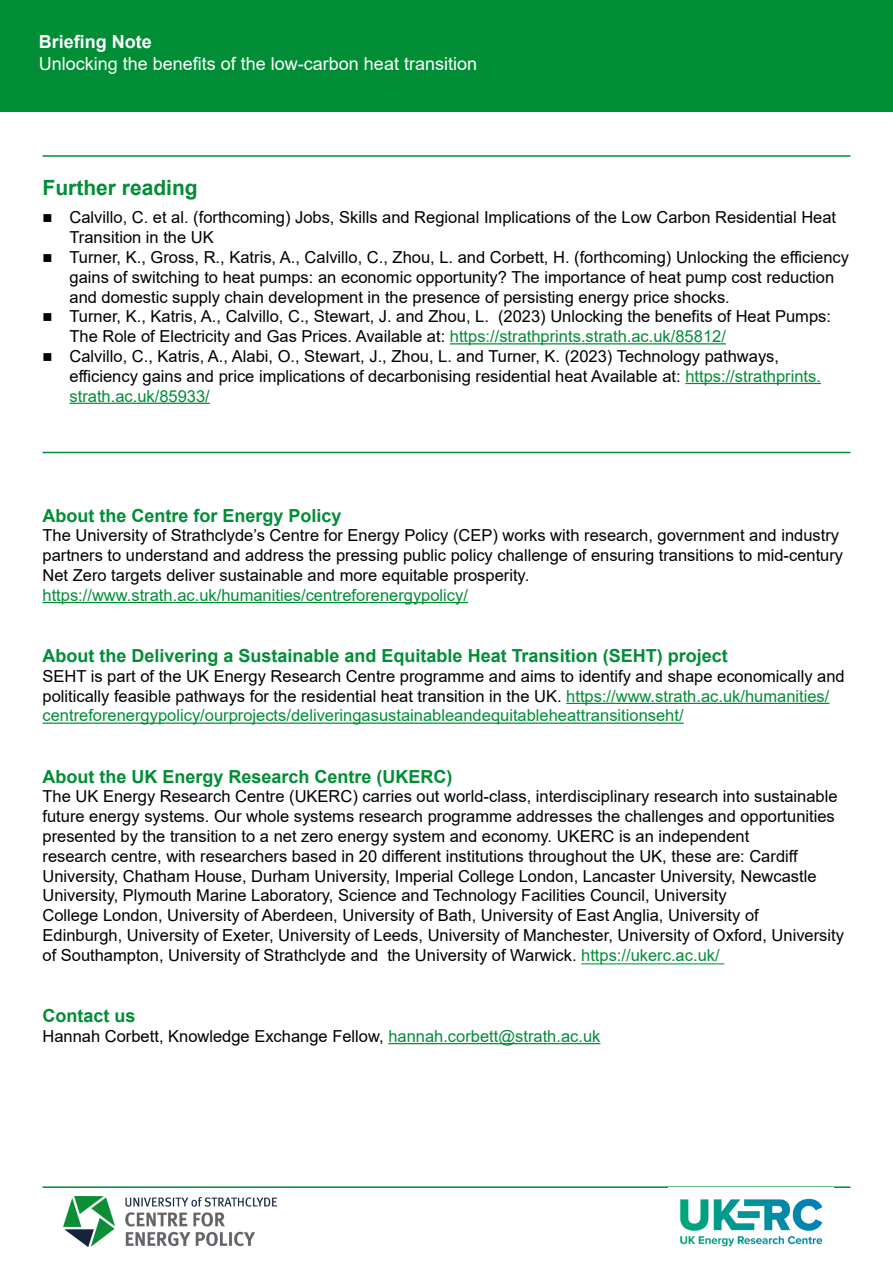
<style>
.page{position:relative;width:893px;height:1263px;background:#fff}
.page>*{position:absolute;margin:0;border:0;box-sizing:border-box;transform-origin:0 0}
.t1{font:700 21px "Arial";color:#008d36}
.t2{font:700 18px "Arial";color:#008d36}
.t3{font:18px "Arial";color:#fff}
.t4{font:700 18px "Arial";color:#fff}
.t5{font:16.5px/19.8px "Arial";color:#000}
.t6{font:16.5px "Arial";color:#008d36}
.s1{font-style:italic}
.s2{color:#008d36}
</style>
<div class="page">
<div style="left:0;top:0;width:893px;height:112px;background:#008d36"></div>
<hr style="left:43px;top:1186px;width:807px;height:2px;background:#008d36">
<img style="left:63px;top:1197px;width:214px;height:49px">
<img style="left:680px;top:1198px;width:143px;height:49px">
<hr style="left:43px;top:155px;width:807px;height:2px;background:#008d36">
<hr style="left:450px;top:343px;width:276px;height:1px;background:#008d36">
<hr style="left:685px;top:383px;width:136px;height:1px;background:#008d36">
<hr style="left:70px;top:403px;width:140px;height:1px;background:#008d36">
<hr style="left:43px;top:452px;width:807px;height:1px;background:#008d36">
<hr style="left:43px;top:602px;width:425px;height:1px;background:#008d36">
<hr style="left:566px;top:703px;width:263px;height:1px;background:#008d36">
<hr style="left:43px;top:723px;width:641px;height:1px;background:#008d36">
<hr style="left:581px;top:963px;width:143px;height:1px;background:#008d36">
<hr style="left:388px;top:1043px;width:212px;height:1px;background:#008d36">
<p class="t4" style="left:39px;top:29px;width:115px">Briefing Note</p>
<p class="t3" style="left:39px;top:51px;width:440px">Unlocking the benefits of the low-carbon heat transition</p>
<p class="t1" style="left:43px;top:173px;width:157px">Further reading</p>
<p class="t5" style="left:70px;top:207px;width:768px;text-indent:-27px">■ Calvillo, C. et al. (forthcoming) Jobs, Skills and Regional Implications of the Low Carbon Residential Heat<br>Transition in the UK</p>
<p class="t5" style="left:70px;top:247px;width:781px;text-indent:-27px">■ Turner, K., Gross, R., Katris, A., Calvillo, C., Zhou, L. and Corbett, H. (forthcoming) Unlocking the efficiency gains of switching to heat pumps: an economic opportunity? The importance of heat pump cost reduction and domestic supply chain development in the presence of persisting energy price shocks<span class="s1">.</span></p>
<p class="t5" style="left:70px;top:306px;width:763px;text-indent:-27px">■ Turner, K., Katris, A., Calvillo, C., Stewart, J. and Zhou, L. (2023) Unlocking the benefits of Heat Pumps:<br>The Role of Electricity and Gas Prices. Available at: <span class="s2">https://strathprints.strath.ac.uk/85812/</span></p>
<p class="t5" style="left:70px;top:346px;width:753px;text-indent:-27px">■ Calvillo, C., Katris, A., Alabi, O., Stewart, J., Zhou, L. and Turner, K. (2023) Technology pathways, efficiency gains and price implications of decarbonising residential heat Available at: <span class="s2">https://strathprints. strath.ac.uk/85933/</span></p>
<p class="t2" style="left:43px;top:503px;width:301px">About the Centre for Energy Policy</p>
<p class="t5" style="left:43px;top:526px;width:802px">The University of Strathclyde’s Centre for Energy Policy (CEP) works with research, government and industry partners to understand and address the pressing public policy challenge of ensuring transitions to mid-century<br>Net Zero targets deliver sustainable and more equitable prosperity.</p>
<p class="t6" style="left:43px;top:584px;width:427px">https://www.strath.ac.uk/humanities/centreforenergypolicy/</p>
<p class="t2" style="left:43px;top:643px;width:687px">About the Delivering a Sustainable and Equitable Heat Transition (SEHT) project</p>
<p class="t5" style="left:43px;top:666px;width:804px">SEHT is part of the UK Energy Research Centre programme and aims to identify and shape economically and politically feasible pathways for the residential heat transition in the UK. <span class="s2">https://www.strath.ac.uk/humanities/ centreforenergypolicy/ourprojects/deliveringasustainableandequitableheattransitionseht/</span></p>
<p class="t2" style="left:43px;top:764px;width:412px">About the UK Energy Research Centre (UKERC)</p>
<p class="t5" style="left:43px;top:787px;width:803px">The UK Energy Research Centre (UKERC) carries out world-class, interdisciplinary research into sustainable future energy systems. Our whole systems research programme addresses the challenges and opportunities presented by the transition to a net zero energy system and economy. UKERC is an independent<br>research centre, with researchers based in 20 different institutions throughout the UK, these are: Cardiff University, Chatham House, Durham University, Imperial College London, Lancaster University, Newcastle University, Plymouth Marine Laboratory, Science and Technology Facilities Council, University<br>College London, University of Aberdeen, University of Bath, University of East Anglia, University of<br>Edinburgh, University of Exeter, University of Leeds, University of Manchester, University of Oxford, University of Southampton, University of Strathclyde and the University of Warwick. <span class="s2">https://ukerc.ac.uk/</span></p>
<p class="t2" style="left:43px;top:1003px;width:95px">Contact us</p>
<p class="t5" style="left:43px;top:1026px;width:559px">Hannah Corbett, Knowledge Exchange Fellow, <span class="s2">hannah.corbett@strath.ac.uk</span></p>
</div>
